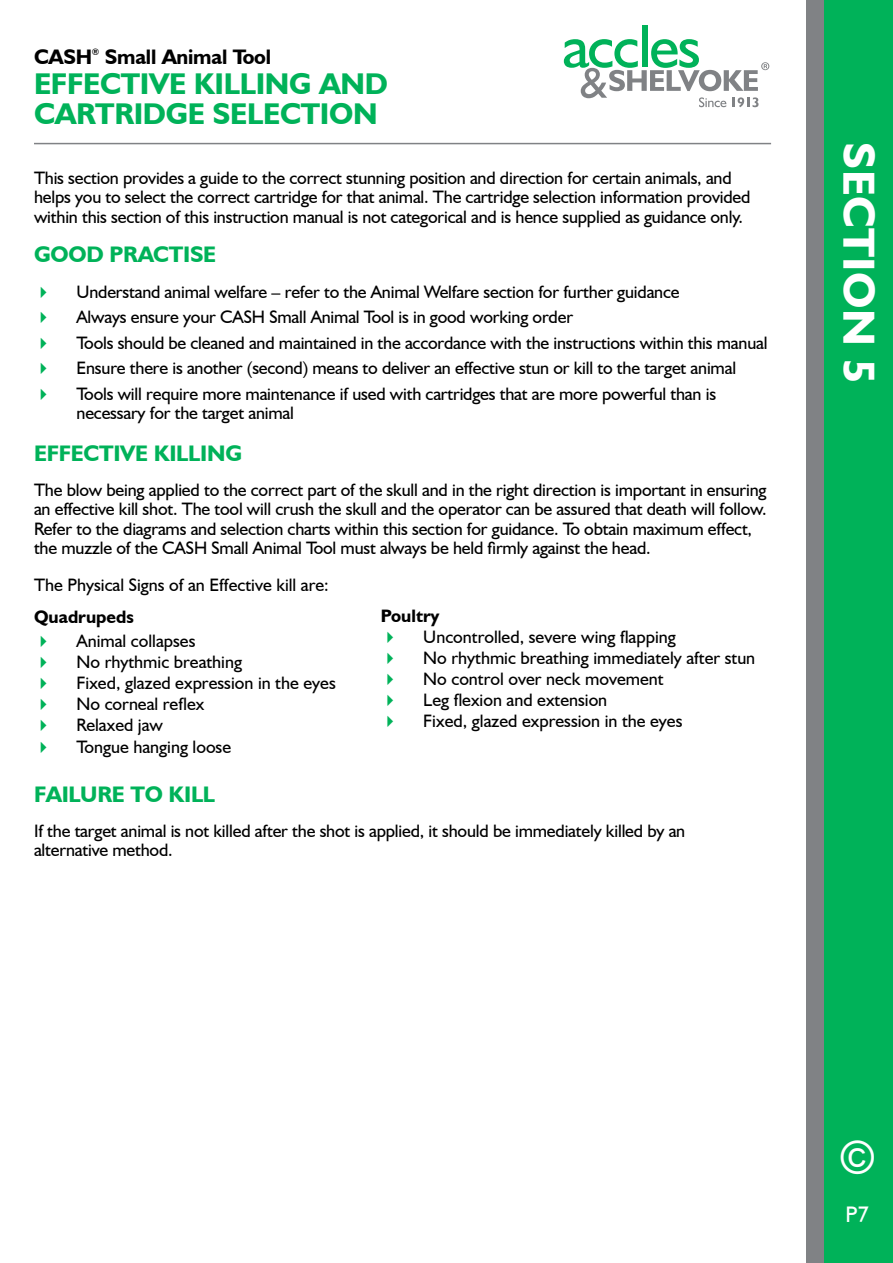
<style>
.page{position:relative;width:893px;height:1263px;background:#fff}
.page>*{position:absolute;margin:0;border:0;box-sizing:border-box;transform-origin:0 0}
.t1{font:700 45px "Humanist 521 BT";letter-spacing:.01em;color:#fff}
.t2{font:45px "Gill Sans";color:#fff}
.t3{font:700 30px/30px "Humanist 521 BT";letter-spacing:-.01em;color:#00b259}
.t4{font:700 22.5px "Humanist 521 BT";letter-spacing:-.01em;color:#00b259}
.t5{font:22.5px "Humanist 521 BT";color:#fff}
.t6{font:700 21px "Humanist 521 BT";letter-spacing:-.01em;color:#000}
.t7{font:18px/19.5px "Humanist 521 BT";letter-spacing:-.01em;color:#000}
.t8{font:700 18px "Humanist 521 BT";color:#000}
.t9{font:700 9px "Humanist 521 BT";color:#000}
.s1{color:#00b259}
</style>
<div class="page">
<div style="left:642px;top:26px;width:5px;height:41px;background:#00b259"></div>
<svg style="left:564px;top:39px;width:205px;height:68px"></svg>
<hr style="left:34px;top:143px;width:737px;height:1px;background:#808285">
<div style="left:806px;top:0;width:72px;height:1263px;background:#808285"></div>
<div style="left:824px;top:0;width:69px;height:1263px;background:#00b259"></div>
<p class="t6" style="left:34px;top:44px;width:60px">CASH</p>
<p class="t9" style="left:92px;top:46px;width:9px">®</p>
<p class="t6" style="left:105px;top:44px;width:168px">Small Animal Tool</p>
<h2 class="t3" style="left:34px;top:68px;width:355px">EFFECTIVE KILLING AND<br>CARTRIDGE SELECTION</h2>
<p class="t7" style="left:34px;top:168px;width:718px">This section provides a guide to the correct stunning position and direction for certain animals, and helps you to select the correct cartridge for that animal. The cartridge selection information provided within this section of this instruction manual is not categorical and is hence supplied as guidance only.</p>
<p class="t4" style="left:34px;top:240px;width:184px">GOOD PRACTISE</p>
<p class="t7" style="left:34px;top:282px;width:647px"><span class="s1">✔</span> Understand animal welfare – refer to the Animal Welfare section for further guidance</p>
<p class="t7" style="left:34px;top:307px;width:541px"><span class="s1">✔</span> Always ensure your CASH Small Animal Tool is in good working order</p>
<p class="t7" style="left:34px;top:333px;width:735px"><span class="s1">✔</span> Tools should be cleaned and maintained in the accordance with the instructions within this manual</p>
<p class="t7" style="left:34px;top:358px;width:704px"><span class="s1">✔</span> Ensure there is another (second) means to deliver an effective stun or kill to the target animal</p>
<p class="t7" style="left:77px;top:384px;width:641px;text-indent:-43px"><span class="s1">✔</span> Tools will require more maintenance if used with cartridges that are more powerful than is necessary for the target animal</p>
<p class="t4" style="left:34px;top:440px;width:210px">EFFECTIVE KILLING</p>
<p class="t7" style="left:34px;top:480px;width:734px">The blow being applied to the correct part of the skull and in the right direction is important in ensuring an effective kill shot. The tool will crush the skull and the operator can be assured that death will follow.<br>Refer to the diagrams and selection charts within this section for guidance. To obtain maximum effect, the muzzle of the CASH Small Animal Tool must always be held firmly against the head.</p>
<p class="t7" style="left:34px;top:575px;width:296px">The Physical Signs of an Effective kill are:</p>
<p class="t8" style="left:34px;top:606px;width:101px">Quadrupeds</p>
<p class="t7" style="left:34px;top:631px;width:163px"><span class="s1">✔</span> Animal collapses</p>
<p class="t7" style="left:34px;top:652px;width:210px"><span class="s1">✔</span> No rhythmic breathing</p>
<p class="t7" style="left:34px;top:673px;width:303px"><span class="s1">✔</span> Fixed, glazed expression in the eyes</p>
<p class="t7" style="left:34px;top:694px;width:172px"><span class="s1">✔</span> No corneal reflex</p>
<p class="t7" style="left:34px;top:715px;width:131px"><span class="s1">✔</span> Relaxed jaw</p>
<p class="t7" style="left:34px;top:736px;width:199px"><span class="s1">✔</span> Tongue hanging loose</p>
<p class="t4" style="left:34px;top:780px;width:183px">FAILURE TO KILL</p>
<p class="t7" style="left:34px;top:820px;width:653px">If the target animal is not killed after the shot is applied, it should be immediately killed by an alternative method.</p>
<p class="t8" style="left:381px;top:604px;width:60px">Poultry</p>
<p class="t7" style="left:381px;top:626px;width:297px"><span class="s1">✔</span> Uncontrolled, severe wing flapping</p>
<p class="t7" style="left:381px;top:647px;width:376px"><span class="s1">✔</span> No rhythmic breathing immediately after stun</p>
<p class="t7" style="left:381px;top:668px;width:284px"><span class="s1">✔</span> No control over neck movement</p>
<p class="t7" style="left:381px;top:689px;width:228px"><span class="s1">✔</span> Leg flexion and extension</p>
<p class="t7" style="left:381px;top:710px;width:303px"><span class="s1">✔</span> Fixed, glazed expression in the eyes</p>
<h1 class="t1" style="left:887px;top:142px;width:243px;rotate:90deg">SECTION 5</h1>
<h1 class="t2" style="left:841px;top:1130px;width:35px">©</h1>
<p class="t5" style="left:845px;top:1200px;width:25px">P7</p>
</div>
